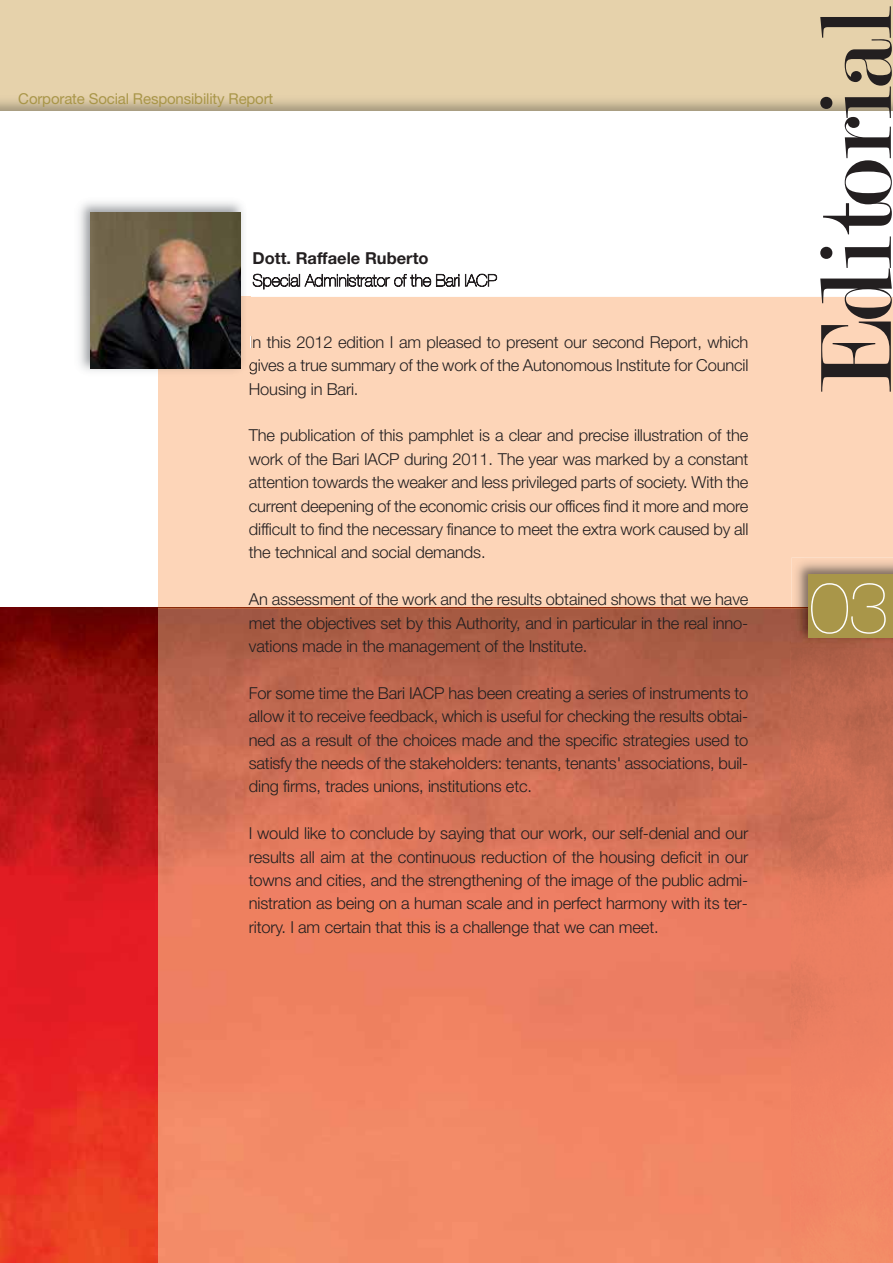
<style>
.page{position:relative;width:893px;height:1263px;background:#fff}
.page>*{position:absolute;margin:0;border:0;box-sizing:border-box;transform-origin:0 0}
.t1{font:108px "Modern";letter-spacing:-.02em;color:#231f20}
.t2{font:200 72px "Helvetica Neue";color:#fff}
.t3{font:300 16.5px/23.4px "Helvetica Neue";letter-spacing:-.01em;color:#231f20;text-align:justify}
.t4{font:200 16.5px "Helvetica Neue";color:#231f20}
.t5{font:700 16.5px "Helvetica Neue";color:#231f20}
.t6{font:15px "Helvetica Neue";letter-spacing:-.01em;color:#a99649}
</style>
<div class="page">
<div style="left:0;top:0;width:892px;height:829px;background:#e6d2ab"></div>
<div style="left:0;top:111px;width:892px;height:497px;background:#fff"></div>
<img style="left:0;top:608px;width:158px;height:655px">
<img style="left:158px;top:609px;width:633px;height:654px">
<img style="left:791px;top:609px;width:101px;height:654px">
<div style="left:158px;top:297px;width:734px;height:311px;background:#fdd5b8"></div>
<img style="left:79px;top:201px;width:171px;height:177px">
<svg style="left:250px;top:336px;width:1px;height:12px"></svg>
<svg style="left:249px;top:363px;width:1px;height:12px"></svg>
<img style="left:90px;top:213px;width:150px;height:155px">
<img style="left:791px;top:608px;width:101px;height:1px">
<div style="left:808px;top:574px;width:84px;height:64px;background:#a99649"></div>
<p class="t6" style="left:18px;top:93px;width:256px">Corporate Social Responsibility Report</p>
<p class="t5" style="left:252px;top:252px;width:177px">Dott. Raffaele Ruberto</p>
<p class="t4" style="left:253px;top:274px;width:246px">Special Administrator of the Bari IACP</p>
<p class="t3" style="left:249px;top:332px;width:501px">In this 2012 edition I am pleased to present our second Report, which gives a true summary of the work of the Autonomous Institute for Council Housing in Bari.</p>
<p class="t3" style="left:249px;top:425px;width:501px">The publication of this pamphlet is a clear and precise illustration of the work of the Bari IACP during 2011. The year was marked by a constant attention towards the weaker and less privileged parts of society. With the current deepening of the economic crisis our offices find it more and more difficult to find the necessary finance to meet the extra work caused by all the technical and social demands.</p>
<p class="t3" style="left:249px;top:589px;width:501px">An assessment of the work and the results obtained shows that we have met the objectives set by this Authority, and in particular in the real inno&shy;vations made in the management of the Institute.</p>
<p class="t3" style="left:249px;top:683px;width:501px">For some time the Bari IACP has been creating a series of instruments to allow it to receive feedback, which is useful for checking the results obtai&shy;ned as a result of the choices made and the specific strategies used to satisfy the needs of the stakeholders: tenants, tenants' associations, buil&shy;ding firms, trades unions, institutions etc.</p>
<p class="t3" style="left:249px;top:823px;width:501px">I would like to conclude by saying that our work, our self-denial and our results all aim at the continuous reduction of the housing deficit in our towns and cities, and the strengthening of the image of the public admi&shy;nistration as being on a human scale and in perfect harmony with its ter&shy;ritory. I am certain that this is a challenge that we can meet.</p>
<h1 class="t1" style="left:820px;top:394px;width:389px;rotate:-90deg">Editorial</h1>
<h2 class="t2" style="left:809px;top:582px;width:80px">03</h2>
</div>
